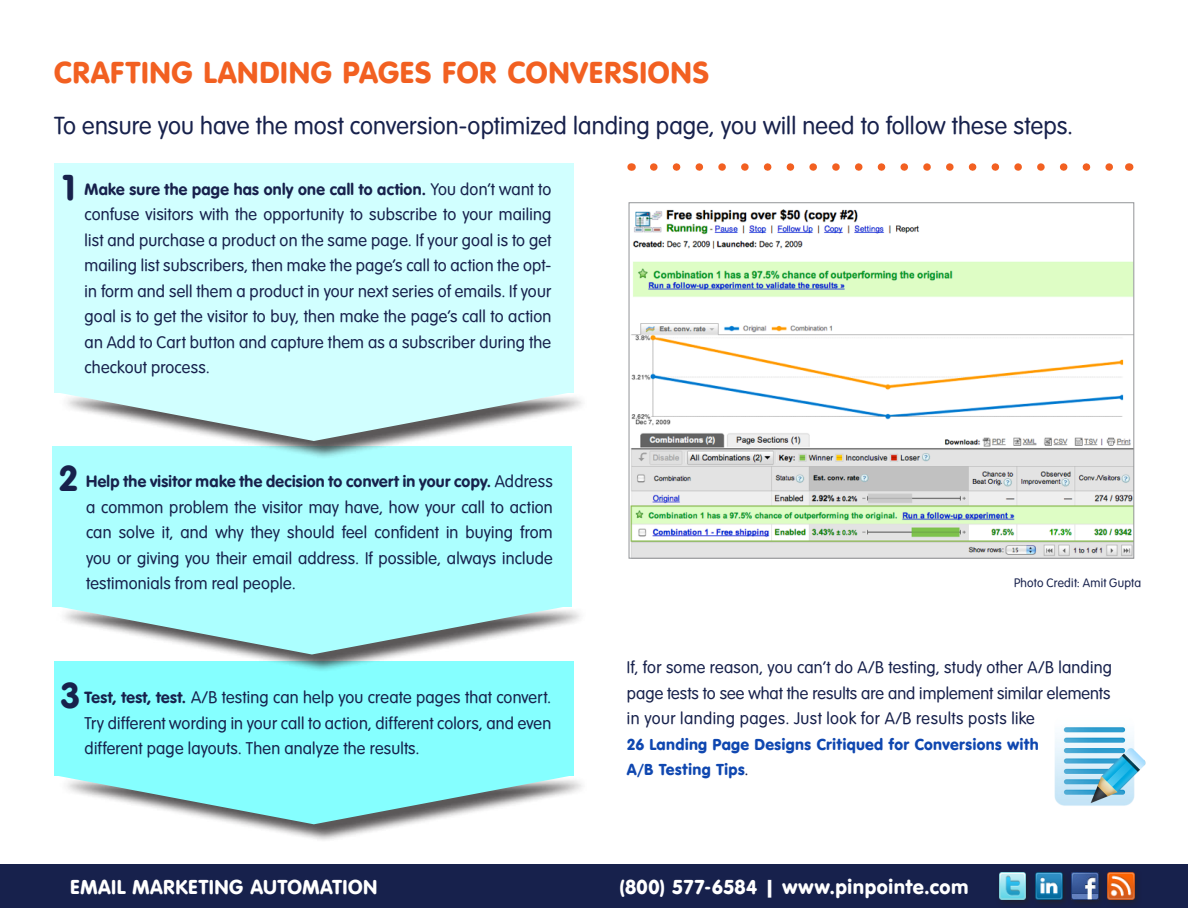
<style>
.page{position:relative;width:1188px;height:918px;background:#fff}
.page>*{position:absolute;margin:0;border:0;box-sizing:border-box;transform-origin:0 0}
.t1{font:37.5px "VAG Rounded";color:#17214c}
.t2{font:31.5px "VAG Rounded";letter-spacing:.02em;color:#f26021}
.t3{font:24px "VAG Rounded Lt Normal";letter-spacing:.01em;color:#17214c}
.t4{font:21px "VAG Rounded";letter-spacing:.015em;color:#fff}
.t5{font:16.5px/25.5px "VAG Rounded Lt Normal";letter-spacing:.015em;color:#17214c;text-align:justify}
.t6{font:12px "VAG Rounded Lt Normal";letter-spacing:.025em;color:#17214c}
.s1{font-family:"Vag";font-weight:700}
.s2{font-family:"VAG Rounded";color:#0f47b0}
</style>
<div class="page">
<div style="left:0;top:864px;width:1188px;height:44px;background:#17214c"></div>
<div style="left:1067px;top:869px;width:40px;height:39px;background:#231f20;opacity:.75"></div>
<img style="left:1071px;top:873px;width:27px;height:27px">
<div style="left:995px;top:869px;width:39px;height:39px;background:#231f20;opacity:.75"></div>
<img style="left:999px;top:873px;width:27px;height:27px">
<div style="left:1031px;top:869px;width:40px;height:39px;background:#231f20;opacity:.75"></div>
<img style="left:1036px;top:873px;width:26px;height:27px">
<div style="left:1103px;top:869px;width:40px;height:39px;background:#231f20;opacity:.75"></div>
<img style="left:1107px;top:873px;width:27px;height:27px">
<div style="left:52px;top:447px;width:520px;height:160px;background:#acffff"></div>
<div style="left:56px;top:394px;width:531px;height:65px;background:#231f20;opacity:.75"></div>
<svg style="left:56px;top:393px;width:518px;height:48px"></svg>
<div style="left:54px;top:163px;width:520px;height:230px;background:#d1ffff"></div>
<div style="left:54px;top:661px;width:520px;height:115px;background:#85ffff"></div>
<div style="left:56px;top:777px;width:531px;height:66px;background:#231f20;opacity:.75"></div>
<svg style="left:56px;top:776px;width:518px;height:48px"></svg>
<div style="left:54px;top:607px;width:532px;height:66px;background:#231f20;opacity:.75"></div>
<svg style="left:54px;top:607px;width:518px;height:48px"></svg>
<img style="left:631px;top:209px;width:501px;height:347px">
<img style="left:1054px;top:727px;width:92px;height:79px">
<svg style="left:654px;top:163px;width:459px;height:8px"></svg>
<p class="t2" style="left:54px;top:54px;width:657px">CRAFTING LANDING PAGES FOR CONVERSIONS</p>
<p class="t3" style="left:54px;top:112px;width:1021px">To ensure you have the most conversion-optimized landing page, you will need to follow these steps.</p>
<p class="t1" style="left:60px;top:165px;width:21px">1</p>
<p class="t5" style="left:85px;top:176px;width:468px"><span class="s1">Make sure the page has only one call to action.</span> You don’t want to confuse visitors with the opportunity to subscribe to your mailing list and purchase a product on the same page. If your goal is to get mailing list subscribers, then make the page’s call to action the opt&shy;in form and sell them a product in your next series of emails. If your goal is to get the visitor to buy, then make the page’s call to action an Add to Cart button and capture them as a subscriber during the checkout process.</p>
<p class="t1" style="left:58px;top:457px;width:21px">2</p>
<p class="t5" style="left:86px;top:469px;width:468px"><span class="s1">Help the visitor make the decision to convert in your copy.</span> Address a common problem the visitor may have, how your call to action can solve it, and why they should feel confident in buying from you or giving you their email address. If possible, always include testimonials from real people.</p>
<p class="t1" style="left:60px;top:674px;width:21px">3</p>
<p class="t5" style="left:85px;top:685px;width:468px"><span class="s1">Test, test, test.</span> A/B testing can help you create pages that convert.<br>Try different wording in your call to action, different colors, and even different page layouts. Then analyze the results.</p>
<p class="t6" style="left:1014px;top:576px;width:129px">Photo Credit: Amit Gupta</p>
<p class="t5" style="left:627px;top:655px;width:487px;text-align:left">If, for some reason, you can’t do A/B testing, study other A/B landing page tests to see what the results are and implement similar elements in your landing pages. Just look for A/B results posts like<br><span class="s2">26 Landing Page Designs Critiqued for Conversions with<br>A/B Testing Tips</span>.</p>
<p class="t4" style="left:70px;top:875px;width:309px">EMAIL MARKETING AUTOMATION</p>
<p class="t4" style="left:620px;top:875px;width:350px">(800) 577-6584 | www.pinpointe.com</p>
</div>
